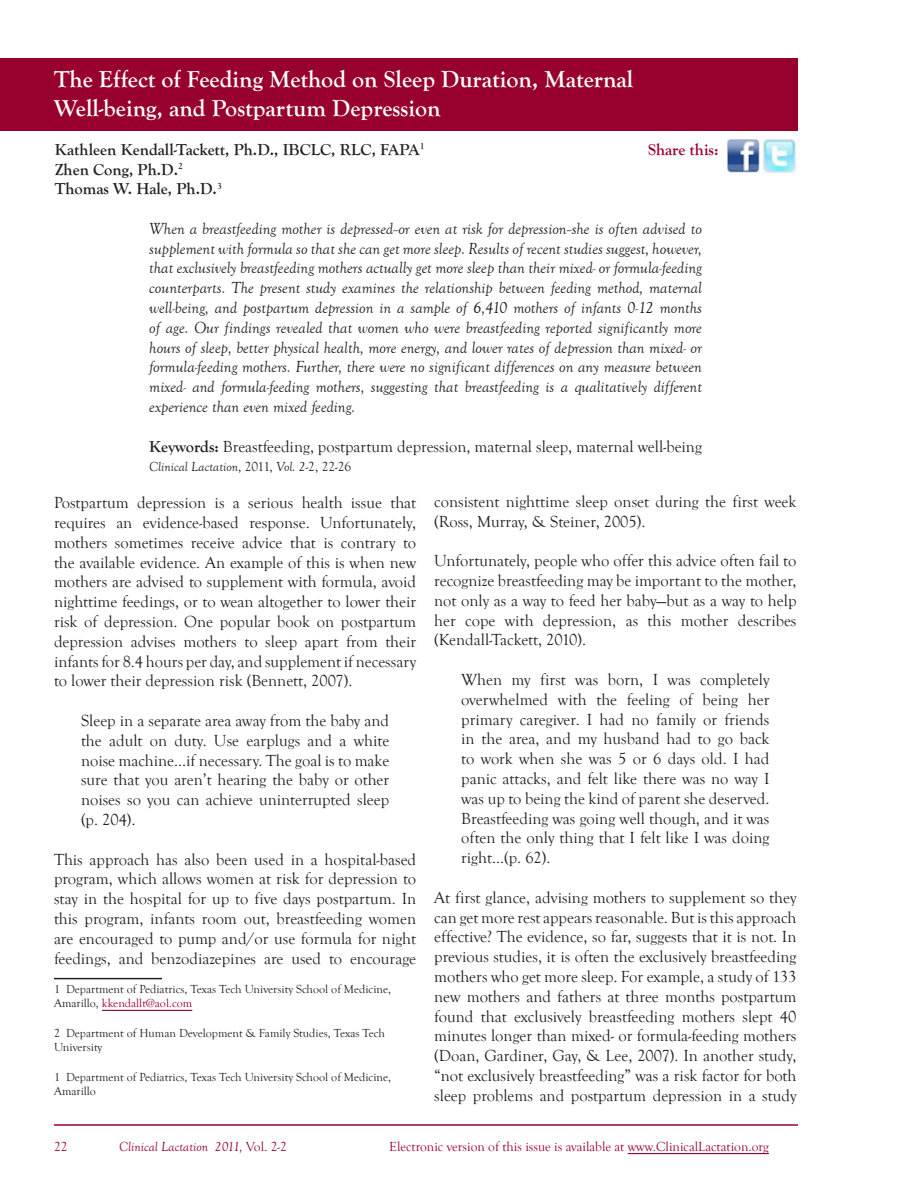
<style>
.page{position:relative;width:918px;height:1188px;background:#fff}
.page>*{position:absolute;margin:0;border:0;box-sizing:border-box;transform-origin:0 0}
.Article_Title{font:700 24px/28.8px "Goudy Old Style T";color:#fff}
.Text{font:16.5px/19.8px "Goudy Old Style T";color:#231f20;text-align:justify}
.Indented_text{font:italic 16.5px/19.8px "Goudy Old Style T";color:#231f20;text-align:justify}
.Indented_text-2{font:16.5px/19.8px "Goudy Old Style T";color:#231f20;text-align:justify}
.Article_Sub_Title{font:700 16.5px "Goudy Old Style T";color:#231f20}
.Footnote_text{font:16.5px/19.8px "Goudy Old Style T";color:#231f20}
.Indented_text-3{font:700 16.5px "Goudy Old Style T";color:#98012d}
.t1{font:13.5px "Goudy Old Style T";color:#98012d}
.Indented_text-4{font:italic 13.5px "Goudy Old Style T";color:#231f20}
.t2{font:italic 13.5px "Goudy Old Style T";color:#98012d}
.Footnote_text-2{font:12px/14.4px "Goudy Old Style T";color:#231f20}
.s1{font-weight:700}
.s2{font-style:normal}
.s3{color:#98012d}
</style>
<div class="page">
<hr style="left:628px;top:1153px;width:141px;height:1px;background:#98012d">
<hr style="left:54px;top:1124px;width:744px;height:2px;background:#98012d">
<div style="left:0;top:58px;width:798px;height:72px;background:#98012d"></div>
<hr style="left:54px;top:978px;width:108px;height:1px;background:#231f20">
<hr style="left:102px;top:1010px;width:90px;height:1px;background:#98012d">
<img style="left:727px;top:139px;width:69px;height:34px">
<p class="Article_Title" style="left:54px;top:66px;width:581px">The Effect of Feeding Method on Sleep Duration, Maternal<br>Well-being, and Postpartum Depression</p>
<p class="Article_Sub_Title" style="left:55px;top:140px;width:371px">Kathleen Kendall-Tackett, Ph.D., IBCLC, RLC, FAPA<sup>1</sup></p>
<p class="Article_Sub_Title" style="left:55px;top:160px;width:130px">Zhen Cong, Ph.D.<sup>2</sup></p>
<p class="Article_Sub_Title" style="left:55px;top:180px;width:169px">Thomas W. Hale, Ph.D.<sup>3</sup></p>
<p class="Indented_text-3" style="left:648px;top:140px;width:72px">Share this:</p>
<p class="Indented_text" style="left:149px;top:219px;width:554px">When a breastfeeding mother is depressed--or even at risk for depression--she is often advised to supplement with formula so that she can get more sleep. Results of recent studies suggest, however, that exclusively breastfeeding mothers actually get more sleep than their mixed- or formula-feeding counterparts. The present study examines the relationship between feeding method, maternal well-being, and postpartum depression in a sample of 6,410 mothers of infants 0-12 months of age. Our findings revealed that women who were breastfeeding reported significantly more hours of sleep, better physical health, more energy, and lower rates of depression than mixed- or formula-feeding mothers. Further, there were no significant differences on any measure between mixed- and formula-feeding mothers, suggesting that breastfeeding is a qualitatively different experience than even mixed feeding.</p>
<p class="Indented_text-2" style="left:149px;top:437px;width:554px"><span class="s1">Keywords:</span> Breastfeeding, postpartum depression, maternal sleep, maternal well-being</p>
<p class="Indented_text-4" style="left:149px;top:460px;width:204px">Clinical Lactation<span class="s2">, 2011,</span> Vol. 2<span class="s2">-2, 22-26</span></p>
<p class="Text" style="left:54px;top:493px;width:364px">Postpartum depression is a serious health issue that requires an evidence-based response. Unfortunately, mothers sometimes receive advice that is contrary to the available evidence. An example of this is when new mothers are advised to supplement with formula, avoid nighttime feedings, or to wean altogether to lower their risk of depression. One popular book on postpartum depression advises mothers to sleep apart from their infants for 8.4 hours per day, and supplement if necessary to lower their depression risk (Bennett, 2007).</p>
<p class="Indented_text-2" style="left:81px;top:711px;width:310px">Sleep in a separate area away from the baby and the adult on duty. Use earplugs and a white noise machine…if necessary. The goal is to make sure that you aren’t hearing the baby or other noises so you can achieve uninterrupted sleep (p. 204). <sup>1</sup></p>
<p class="Text" style="left:54px;top:850px;width:364px">This approach has also been used in a hospital-based program, which allows women at risk for depression to stay in the hospital for up to five days postpartum. In this program, infants room out, breastfeeding women are encouraged to pump and/or use formula for night feedings, and benzodiazepines are used to encourage</p>
<p class="Footnote_text-2" style="left:54px;top:982px;width:339px">1 Department of Pediatrics, Texas Tech University School of Medicine,<br>Amarillo, <span class="s3">kkendallt@aol.com</span></p>
<p class="Footnote_text-2" style="left:54px;top:1026px;width:332px">2 Department of Human Development &amp; Family Studies, Texas Tech<br>University</p>
<p class="Footnote_text-2" style="left:54px;top:1070px;width:339px">1 Department of Pediatrics, Texas Tech University School of Medicine,<br>Amarillo</p>
<p class="Footnote_text" style="left:434px;top:492px;width:364px">consistent nighttime sleep onset during the first week (Ross, Murray, &amp; Steiner, 2005).</p>
<p class="Text" style="left:434px;top:551px;width:364px">Unfortunately, people who offer this advice often fail to recognize breastfeeding may be important to the mother, not only as a way to feed her baby—but as a way to help her cope with depression, as this mother describes (Kendall-Tackett, 2010).</p>
<p class="Indented_text-2" style="left:461px;top:670px;width:310px">When my first was born, I was completely overwhelmed with the feeling of being her primary caregiver. I had no family or friends in the area, and my husband had to go back to work when she was 5 or 6 days old. I had panic attacks, and felt like there was no way I was up to being the kind of parent she deserved.<br>Breastfeeding was going well though, and it was often the only thing that I felt like I was doing right…(p. 62).</p>
<p class="Text" style="left:434px;top:888px;width:364px">At first glance, advising mothers to supplement so they can get more rest appears reasonable. But is this approach effective? The evidence, so far, suggests that it is not. In previous studies, it is often the exclusively breastfeeding mothers who get more sleep. For example, a study of 133 new mothers and fathers at three months postpartum found that exclusively breastfeeding mothers slept 40 minutes longer than mixed- or formula-feeding mothers (Doan, Gardiner, Gay, &amp; Lee, 2007). In another study, “not exclusively breastfeeding” was a risk factor for both sleep problems and postpartum depression in a study</p>
<p class="t1" style="left:54px;top:1139px;width:15px">22</p>
<p class="t2" style="left:119px;top:1139px;width:169px">Clinical Lactation 2011, <span class="s2">Vol. 2-2</span></p>
<p class="t1" style="left:389px;top:1139px;width:381px">Electronic version of this issue is available at www.ClinicalLactation.org</p>
</div>
